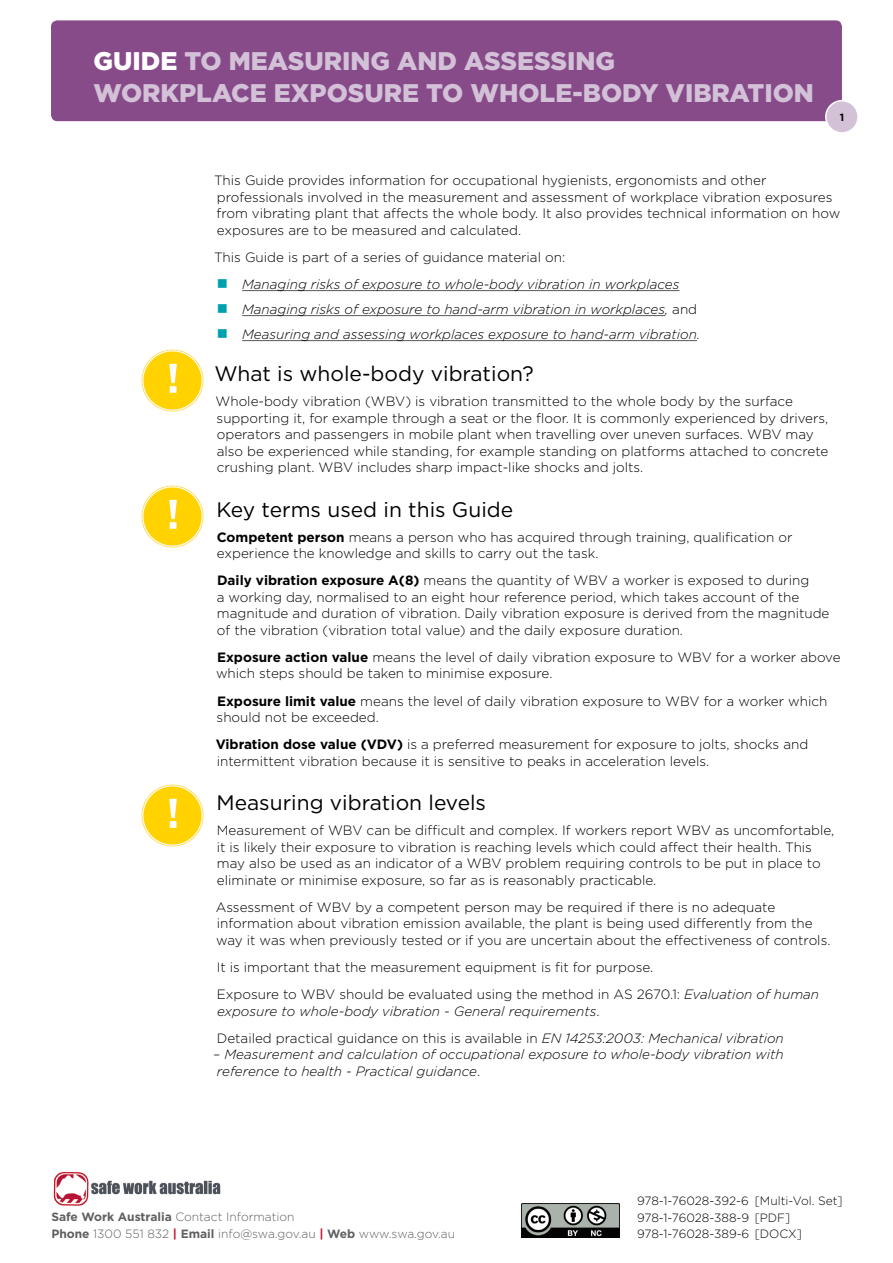
<style>
.page{position:relative;width:893px;height:1263px;background:#fff}
.page>*{position:absolute;margin:0;border:0;box-sizing:border-box;transform-origin:0 0}
.Header_1{font:900 25.5px/31.5px "Gotham";color:#d3c1d8}
.Header_2{font:21px "Gotham";color:#000}
.Body_copy{font:300 13.5px/16.5px "Gotham";color:#000}
.Body_copy-2{font:italic 300 13.5px/16.5px "Gotham";color:#000}
.Header_1-2{font:300 13.5px/16.5px "Gotham";color:#000}
.Header_1-3{font:italic 300 13.5px/27.2px "Gotham";color:#000}
.t1{font:300 12px/16.5px "Gotham";color:#5f6062}
.t2{font:300 12px/16.5px "Gotham";color:#000}
.Body_copy-3{font:700 10.5px "Gotham";color:#000}
.s1{color:#fff}
.s2{font-style:normal}
.s3{font-weight:700}
.s4{font-style:italic}
.s5{font-weight:700;color:#c41230}
</style>
<div class="page">
<img style="left:53px;top:1171px;width:168px;height:35px">
<div style="left:51px;top:20px;width:791px;height:101px;background:#874b8a;border-radius:6px"></div>
<div style="left:826px;top:101px;width:32px;height:32px;background:#d3c1d8;border-radius:50%"></div>
<div style="left:825px;top:100px;width:34px;height:34px;border:2px solid #fff;border-radius:50%"></div>
<hr style="left:242px;top:290px;width:437px;height:1px;background:#58595b">
<hr style="left:242px;top:315px;width:423px;height:1px;background:#58595b">
<hr style="left:242px;top:340px;width:455px;height:1px;background:#58595b">
<img style="left:141px;top:349px;width:63px;height:63px">
<img style="left:141px;top:485px;width:63px;height:63px">
<img style="left:141px;top:784px;width:63px;height:63px">
<img style="left:522px;top:1203px;width:98px;height:35px">
<p class="Header_1" style="left:94px;top:45px;width:722px"><span class="s1">GUIDE</span> TO MEASURING AND ASSESSING<br>WORKPLACE EXPOSURE TO WHOLE-BODY VIBRATION</p>
<p class="Body_copy-3" style="left:840px;top:111px;width:6px">1</p>
<p class="Header_1-2" style="left:214px;top:172px;width:628px">This Guide provides information for occupational hygienists, ergonomists and other professionals involved in the measurement and assessment of workplace vibration exposures from vibrating plant that affects the whole body. It also provides technical information on how exposures are to be measured and calculated.</p>
<p class="Header_1-3" style="left:242px;top:243px;width:439px;text-indent:-28px"><span class="s2">This Guide is part of a series of guidance material on:<br></span>Managing risks of exposure to whole-body vibration in workplaces</p>
<p class="Body_copy-2" style="left:242px;top:301px;width:456px">Managing risks of exposure to hand-arm vibration in workplaces, <span class="s2">and</span></p>
<p class="Body_copy-2" style="left:242px;top:326px;width:459px">Measuring and assessing workplaces exposure to hand-arm vibration.</p>
<p class="Header_2" style="left:214px;top:361px;width:321px">What is whole-body vibration?</p>
<p class="Body_copy" style="left:216px;top:393px;width:614px">Whole-body vibration (WBV) is vibration transmitted to the whole body by the surface supporting it, for example through a seat or the floor. It is commonly experienced by drivers, operators and passengers in mobile plant when travelling over uneven surfaces. WBV may also be experienced while standing, for example standing on platforms attached to concrete crushing plant. WBV includes sharp impact-like shocks and jolts.</p>
<p class="Header_2" style="left:216px;top:496px;width:298px">Key terms used in this Guide</p>
<p class="Body_copy" style="left:217px;top:529px;width:577px"><span class="s3">Competent person</span> means a person who has acquired through training, qualification or experience the knowledge and skills to carry out the task.</p>
<p class="Body_copy" style="left:217px;top:572px;width:614px"><span class="s3">Daily vibration exposure A(8)</span> means the quantity of WBV a worker is exposed to during<br>a working day, normalised to an eight hour reference period, which takes account of the magnitude and duration of vibration. Daily vibration exposure is derived from the magnitude of the vibration (vibration total value) and the daily exposure duration.</p>
<p class="Body_copy" style="left:216px;top:649px;width:626px"><span class="s3">Exposure action value</span> means the level of daily vibration exposure to WBV for a worker above which steps should be taken to minimise exposure.</p>
<p class="Body_copy" style="left:217px;top:692px;width:612px"><span class="s3">Exposure limit value</span> means the level of daily vibration exposure to WBV for a worker which should not be exceeded.</p>
<p class="Body_copy" style="left:216px;top:736px;width:594px"><span class="s3">Vibration dose value (VDV)</span> is a preferred measurement for exposure to jolts, shocks and intermittent vibration because it is sensitive to peaks in acceleration levels.</p>
<p class="Header_2" style="left:216px;top:790px;width:271px">Measuring vibration levels</p>
<p class="Body_copy" style="left:217px;top:822px;width:619px">Measurement of WBV can be difficult and complex. If workers report WBV as uncomfortable, it is likely their exposure to vibration is reaching levels which could affect their health. This may also be used as an indicator of a WBV problem requiring controls to be put in place to eliminate or minimise exposure, so far as is reasonably practicable.</p>
<p class="Body_copy" style="left:216px;top:899px;width:616px">Assessment of WBV by a competent person may be required if there is no adequate information about vibration emission available, the plant is being used differently from the way it was when previously tested or if you are uncertain about the effectiveness of controls.</p>
<p class="Body_copy" style="left:217px;top:959px;width:438px">It is important that the measurement equipment is fit for purpose.</p>
<p class="Body_copy-2" style="left:217px;top:985px;width:604px"><span class="s2">Exposure to WBV should be evaluated using the method in AS 2670.1:</span> Evaluation of human exposure to whole-body vibration - General requirements<span class="s2">.</span></p>
<p class="Body_copy" style="left:217px;top:1029px;width:569px">Detailed practical guidance on this is available in <span class="s4">EN 14253:2003: Mechanical vibration</span></p>
<p class="Body_copy-2" style="left:213px;top:1046px;width:572px">– Measurement and calculation of occupational exposure to whole-body vibration with reference to health - Practical guidance<span class="s2">.</span></p>
<p class="t1" style="left:51px;top:1208px;width:405px"><span class="s3">Safe Work Australia</span> Contact Information<br><span class="s3">Phone</span> 1300 551 832 <span class="s5">|</span> <span class="s3">Email</span> info@swa.gov.au <span class="s5">|</span> <span class="s3">Web</span> www.swa.gov.au</p>
<p class="t2" style="left:637px;top:1193px;width:207px">978-1-76028-392-6 [Multi-Vol. Set]<br>978-1-76028-388-9 [PDF]<br>978-1-76028-389-6 [DOCX]</p>
</div>
